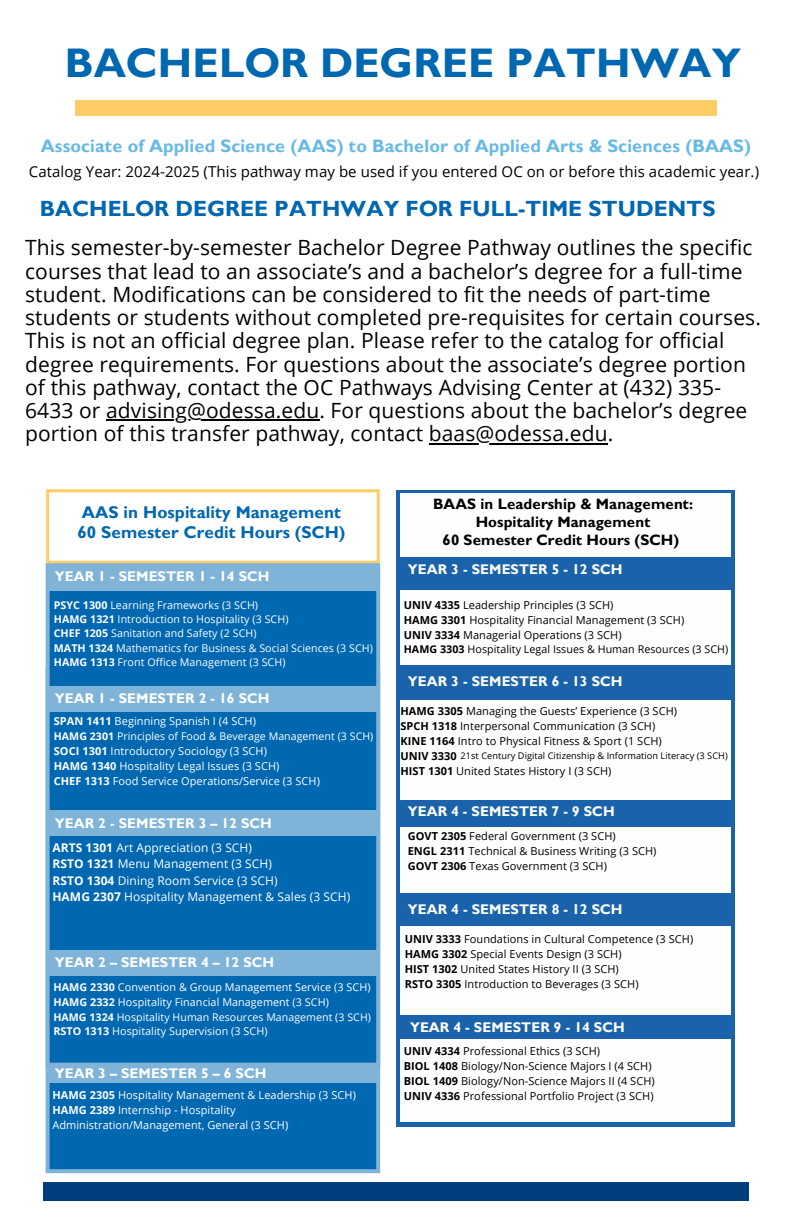
<style>
.page{position:relative;width:792px;height:1224px;background:#fff}
.page>*{position:absolute;margin:0;border:0;box-sizing:border-box;transform-origin:0 0}
.t1{font:700 41.4px "Gill Sans MT Std";letter-spacing:.005em;color:#0067b1}
.t2{font:700 22px "Gill Sans MT Std";letter-spacing:.005em;color:#0067b1}
.t3{font:21px/23.2px "Open Sans";letter-spacing:.005em;color:#000}
.t4{font:700 18px "Gill Sans MT Std";letter-spacing:.005em;color:#68bae5}
.t5{font:700 17px/20.2px "Gill Sans MT Std";letter-spacing:.005em;color:#0067b1}
.t6{font:15px "Open Sans";letter-spacing:.005em;color:#000}
.t7{font:700 15px/18px "Gill Sans MT Std";letter-spacing:.005em;color:#000;text-align:center}
.t8{font:700 14px "Gill Sans MT Std";letter-spacing:.005em;color:#fff}
.t9{font:12px "Open Sans";letter-spacing:.005em;color:#fff}
.t10{font:11px "Open Sans";letter-spacing:.005em;color:#000}
.t11{font:11px/15px "Open Sans";letter-spacing:.005em;color:#fff}
.t12{font:700 11px "Open Sans";letter-spacing:.005em;color:#000}
.t13{font:10.8px "Open Sans";letter-spacing:.005em;color:#fff}
.t14{font:10.7px "Open Sans";letter-spacing:.005em;color:#fff}
.t15{font:10.7px "Open Sans";letter-spacing:.005em;color:#000}
.t16{font:10.6px "Open Sans";letter-spacing:.005em;color:#fff}
.t17{font:9.2px "Open Sans";letter-spacing:.005em;color:#000}
.s1{font-weight:700}
</style>
<div class="page">
<svg style="left:46px;top:1067px;width:334px;height:106px;background:#1a76b9"></svg>
<svg style="left:46px;top:489px;width:334px;height:74px"></svg>
<svg style="left:46px;top:563px;width:334px;height:504px;background:#1d78ba"></svg>
<div style="left:43px;top:1182px;width:706px;height:19px;background:#003e7e"></div>
<div style="left:75px;top:101px;width:642px;height:15px;background:#fc6"></div>
<div style="left:397px;top:491px;width:338px;height:636px;background:#1a63aa"></div>
<div style="left:400px;top:828px;width:331px;height:65px;background:#fdfefe"></div>
<div style="left:400px;top:494px;width:331px;height:63px;background:#fdfefe"></div>
<div style="left:400px;top:590px;width:331px;height:75px;background:#fdfefe"></div>
<div style="left:400px;top:926px;width:331px;height:88px;background:#fdfefe"></div>
<div style="left:400px;top:700px;width:331px;height:100px;background:#fdfefe"></div>
<div style="left:400px;top:1039px;width:331px;height:83px;background:#fdfefe"></div>
<hr style="left:106px;top:420px;width:213px;height:1px;background:#000">
<hr style="left:429px;top:443px;width:179px;height:1px;background:#000">
<p class="t1" style="left:65px;top:49px;width:678px">BACHELOR DEGREE PATHWAY</p>
<h5 class="t4" style="left:41px;top:140px;width:712px">Associate of Applied Science (AAS) to Bachelor of Applied Arts &amp; Sciences (BAAS)</h5>
<p class="t6" style="left:29px;top:161px;width:732px">Catalog Year: 2024-2025 (This pathway may be used if you entered OC on or before this academic year.)</p>
<p class="t2" style="left:40px;top:201px;width:678px">BACHELOR DEGREE PATHWAY FOR FULL-TIME STUDENTS</p>
<p class="t3" style="left:25px;top:236px;width:737px">This semester-by-semester Bachelor Degree Pathway outlines the specific courses that lead to an associate’s and a bachelor’s degree for a full-time student. Modifications can be considered to fit the needs of part-time students or students without completed pre-requisites for certain courses.<br>This is not an official degree plan. Please refer to the catalog for official degree requirements. For questions about the associate’s degree portion of this pathway, contact the OC Pathways Advising Center at (432) 335- 6433 or advising@odessa.edu. For questions about the bachelor’s degree</p>
<p class="t3" style="left:25px;top:422px;width:590px">portion of this transfer pathway, contact baas@odessa.edu.</p>
<h5 class="t5" style="left:77px;top:505px;width:270px">AAS in Hospitality Management<br>60 Semester Credit Hours (SCH)</h5>
<p class="t8" style="left:55px;top:571px;width:216px">YEAR 1 - SEMESTER 1 - 14 SCH</p>
<h1 class="t14" style="left:54px;top:597px;width:206px"><span class="s1">PSYC 1300</span> Learning Frameworks (3 SCH)</h1>
<p class="t14" style="left:54px;top:612px;width:236px"><span class="s1">HAMG 1321</span> Introduction to Hospitality (3 SCH)</p>
<p class="t14" style="left:54px;top:626px;width:204px"><span class="s1">CHEF 1205</span> Sanitation and Safety (2 SCH)</p>
<h3 class="t14" style="left:54px;top:640px;width:321px"><span class="s1">MATH 1324</span> Mathematics for Business &amp; Social Sciences (3 SCH)</h3>
<h2 class="t14" style="left:54px;top:654px;width:233px"><span class="s1">HAMG 1313</span> Front Office Management (3 SCH)</h2>
<h4 class="t8" style="left:55px;top:694px;width:216px">YEAR 1 - SEMESTER 2 - 16 SCH</h4>
<p class="t11" style="left:54px;top:714px;width:204px"><span class="s1">SPAN 1411</span> Beginning Spanish I (4 SCH)</p>
<p class="t16" style="left:54px;top:728px;width:321px"><span class="s1">HAMG 2301</span> Principles of Food &amp; Beverage Management (3 SCH)</p>
<p class="t11" style="left:54px;top:743px;width:215px"><span class="s1">SOCI 1301</span> Introductory Sociology (3 SCH)</p>
<p class="t11" style="left:54px;top:758px;width:227px"><span class="s1">HAMG 1340</span> Hospitality Legal Issues (3 SCH)</p>
<p class="t11" style="left:54px;top:773px;width:268px"><span class="s1">CHEF 1313</span> Food Service Operations/Service (3 SCH)</p>
<h5 class="t8" style="left:55px;top:818px;width:219px">YEAR 2 - SEMESTER 3 – 12 SCH</h5>
<p class="t9" style="left:52px;top:839px;width:201px"><span class="s1">ARTS 1301</span> Art Appreciation (3 SCH)</p>
<p class="t9" style="left:52px;top:855px;width:221px"><span class="s1">RSTO 1321</span> Menu Management (3 SCH)</p>
<p class="t9" style="left:52px;top:872px;width:227px"><span class="s1">RSTO 1304</span> Dining Room Service (3 SCH)</p>
<p class="t9" style="left:52px;top:888px;width:299px"><span class="s1">HAMG 2307</span> Hospitality Management &amp; Sales (3 SCH)</p>
<p class="t8" style="left:55px;top:957px;width:221px">YEAR 2 – SEMESTER 4 – 12 SCH</p>
<p class="t13" style="left:53px;top:980px;width:319px"><span class="s1">HAMG 2330</span> Convention &amp; Group Management Service (3 SCH)</p>
<p class="t13" style="left:53px;top:995px;width:277px"><span class="s1">HAMG 2332</span> Hospitality Financial Management (3 SCH)</p>
<p class="t16" style="left:53px;top:1010px;width:319px"><span class="s1">HAMG 1324</span> Hospitality Human Resources Management (3 SCH)</p>
<p class="t13" style="left:53px;top:1024px;width:216px"><span class="s1">RSTO 1313</span> Hospitality Supervision (3 SCH)</p>
<p class="t8" style="left:55px;top:1068px;width:213px">YEAR 3 – SEMESTER 5 – 6 SCH</p>
<p class="t11" style="left:52px;top:1087px;width:305px"><span class="s1">HAMG 2305</span> Hospitality Management &amp; Leadership (3 SCH)</p>
<p class="t11" style="left:52px;top:1102px;width:237px"><span class="s1">HAMG 2389</span> Internship - Hospitality<br>Administration/Management, General (3 SCH)</p>
<p class="t7" style="left:433px;top:497px;width:262px">BAAS in Leadership &amp; Management:<br>Hospitality Management<br>60 Semester Credit Hours (SCH)</p>
<p class="t8" style="left:408px;top:564px;width:216px">YEAR 3 - SEMESTER 5 - 12 SCH</p>
<p class="t10" style="left:404px;top:597px;width:211px"><span class="s1">UNIV 4335</span> Leadership Principles (3 SCH)</p>
<p class="t10" style="left:404px;top:612px;width:282px"><span class="s1">HAMG 3301</span> Hospitality Financial Management (3 SCH)</p>
<p class="t10" style="left:404px;top:627px;width:219px"><span class="s1">UNIV 3334</span> Managerial Operations (3 SCH)</p>
<p class="t15" style="left:404px;top:642px;width:326px"><span class="s1">HAMG 3303</span> Hospitality Legal Issues &amp; Human Resources (3 SCH)</p>
<p class="t8" style="left:408px;top:676px;width:216px">YEAR 3 - SEMESTER 6 - 13 SCH</p>
<h5 class="t10" style="left:400px;top:704px;width:278px"><span class="s1">HAMG 3305</span> Managing the Guests’ Experience (3 SCH)</h5>
<p class="t10" style="left:400px;top:719px;width:256px"><span class="s1">SPCH 1318</span> Interpersonal Communication (3 SCH)</p>
<p class="t10" style="left:400px;top:734px;width:263px"><span class="s1">KINE 1164</span> Intro to Physical Fitness &amp; Sport (1 SCH)</p>
<p class="t12" style="left:400px;top:749px;width:58px">UNIV 3330</p>
<p class="t10" style="left:400px;top:764px;width:212px"><span class="s1">HIST 1301</span> United States History I (3 SCH)</p>
<h5 class="t17" style="left:461px;top:749px;width:269px">21st Century Digital Citizenship &amp; Information Literacy (3 SCH)</h5>
<h5 class="t8" style="left:408px;top:806px;width:208px">YEAR 4 - SEMESTER 7 - 9 SCH</h5>
<p class="t10" style="left:408px;top:828px;width:210px"><span class="s1">GOVT 2305</span> Federal Government (3 SCH)</p>
<p class="t10" style="left:408px;top:843px;width:250px"><span class="s1">ENGL 2311</span> Technical &amp; Business Writing (3 SCH)</p>
<h5 class="t10" style="left:408px;top:858px;width:201px"><span class="s1">GOVT 2306</span> Texas Government (3 SCH)</h5>
<p class="t8" style="left:408px;top:904px;width:216px">YEAR 4 - SEMESTER 8 - 12 SCH</p>
<p class="t10" style="left:405px;top:931px;width:290px"><span class="s1">UNIV 3333</span> Foundations in Cultural Competence (3 SCH)</p>
<p class="t10" style="left:405px;top:946px;width:218px"><span class="s1">HAMG 3302</span> Special Events Design (3 SCH)</p>
<h5 class="t10" style="left:405px;top:961px;width:216px"><span class="s1">HIST 1302</span> United States History II (3 SCH)</h5>
<p class="t10" style="left:405px;top:976px;width:235px"><span class="s1">RSTO 3305</span> Introduction to Beverages (3 SCH)</p>
<p class="t8" style="left:410px;top:1022px;width:216px">YEAR 4 - SEMESTER 9 - 14 SCH</p>
<p class="t10" style="left:404px;top:1043px;width:198px"><span class="s1">UNIV 4334</span> Professional Ethics (3 SCH)</p>
<p class="t10" style="left:404px;top:1058px;width:249px"><span class="s1">BIOL 1408</span> Biology/Non-Science Majors I (4 SCH)</p>
<h6 class="t10" style="left:404px;top:1073px;width:253px"><span class="s1">BIOL 1409</span> Biology/Non-Science Majors II (4 SCH)</h6>
<h5 class="t10" style="left:404px;top:1088px;width:251px"><span class="s1">UNIV 4336</span> Professional Portfolio Project (3 SCH)</h5>
</div>
